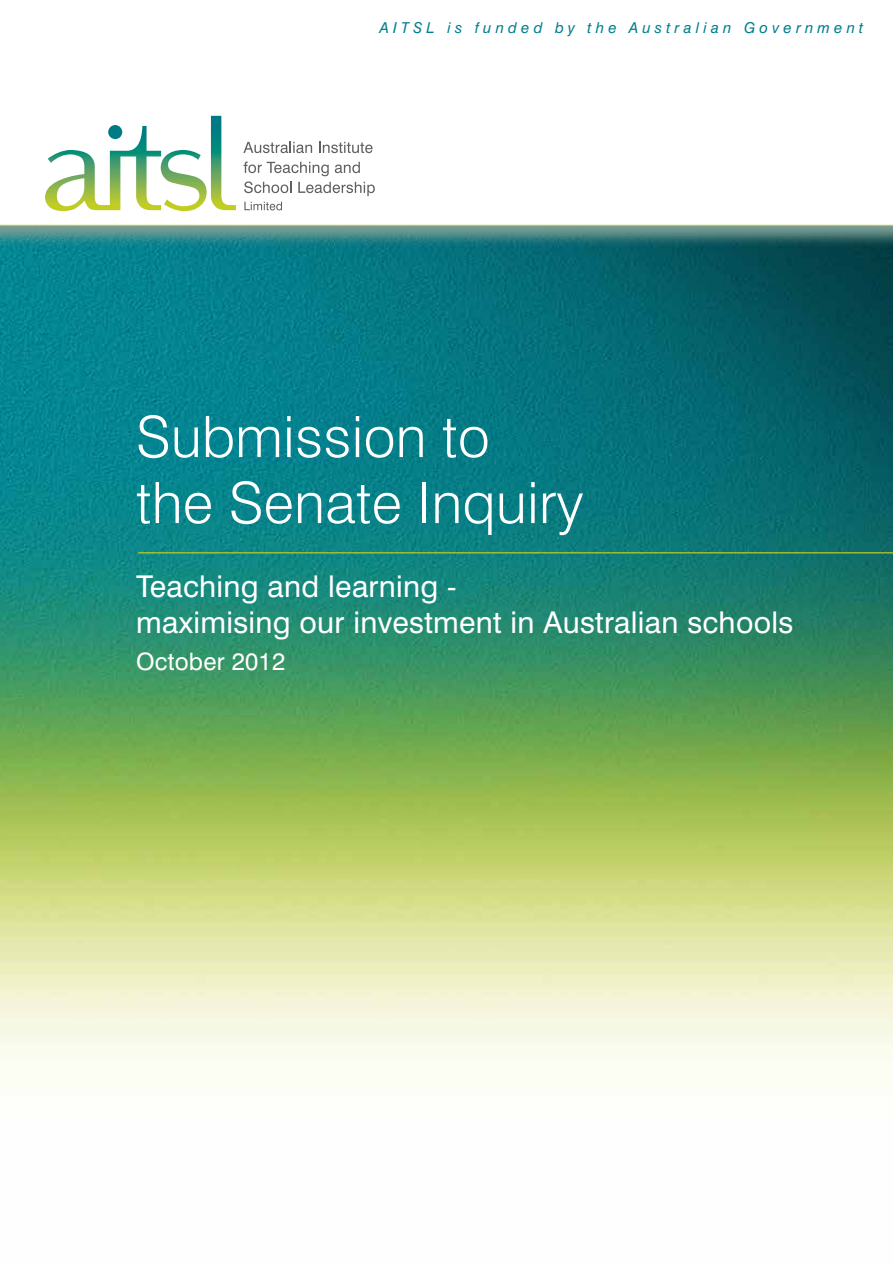
<style>
.page{position:relative;width:893px;height:1263px;background:#fff}
.page>*{position:absolute;margin:0;border:0;box-sizing:border-box;transform-origin:0 0}
.t1{font:300 57px/66px "Swiss 721 BT";letter-spacing:.005em;color:#fff}
.t2{font:30px/36px "Swiss 721 BT";letter-spacing:.01em;color:#fff}
.t3{font:24px "Swiss 721 BT";letter-spacing:.01em;color:#fff}
.t4{font:italic 15px "Swiss 721 BT";letter-spacing:.28em;color:#007f90}
</style>
<div class="page">
<img style="left:0;top:248px;width:893px;height:838px">
<svg style="left:0;top:226px;width:893px;height:22px"></svg>
<hr style="left:0;top:225px;width:893px;height:1px;background:#c2cd23">
<svg style="left:45px;top:116px;width:191px;height:95px"></svg>
<svg style="left:243px;top:142px;width:69px;height:11px"></svg>
<svg style="left:319px;top:142px;width:53px;height:11px"></svg>
<svg style="left:243px;top:162px;width:132px;height:34px"></svg>
<svg style="left:244px;top:202px;width:38px;height:8px"></svg>
<hr style="left:138px;top:552px;width:755px;height:1px;background:#c2cd23">
<p class="t4" style="left:380px;top:18px;width:485px">AITSL is funded by the Australian Government</p>
<h1 class="t1" style="left:136px;top:403px;width:449px">Submission to<br>the Senate Inquiry</h1>
<p class="t2" style="left:136px;top:568px;width:659px">Teaching and learning -<br>maximising our investment in Australian schools</p>
<p class="t3" style="left:136px;top:647px;width:151px">October 2012</p>
</div>
